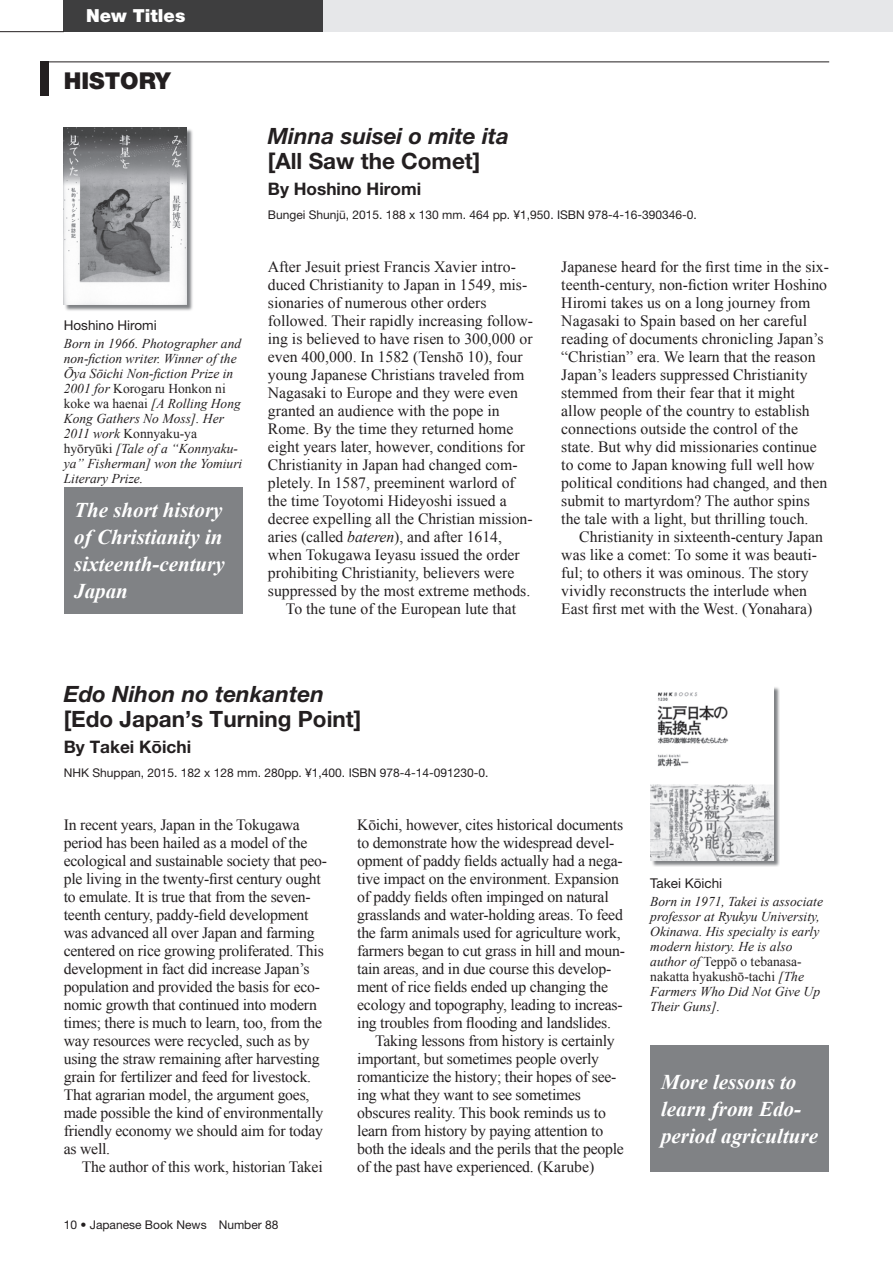
<style>
.page{position:relative;width:893px;height:1263px;background:#fff}
.page>*{position:absolute;margin:0;border:0;box-sizing:border-box;transform-origin:0 0}
.t1{font:900 23.25px "Helvetica Neue LT Pro";color:#231f20}
.t2{font:700 22.5px "Helvetica Neue LT Pro";color:#231f20}
.t3{font:italic 700 22.5px "Helvetica Neue LT Pro";color:#231f20}
.t4{font:italic 700 21px/27px "Times New Roman";color:#fff;text-align:justify}
.t5{font:900 18px "Helvetica Neue LT Pro";color:#fff}
.t6{font:700 17.25px "Helvetica Neue LT Pro";color:#231f20}
.t7{font:15.75px/18px "Times New Roman";letter-spacing:-.015em;color:#231f20}
.t8{font:italic 13.5px/15px "Times New Roman";color:#231f20}
.t9{font:13.5px "Helvetica Neue LT Pro";color:#231f20}
.t10{font:12px "Helvetica Neue LT Pro";color:#231f20}
.s1{font-style:normal}
.s2{font-style:italic}
</style>
<div class="page">
<div style="left:64px;top:0;width:829px;height:32px;background:#e6e7e9"></div>
<div style="left:64px;top:0;width:259px;height:32px;background:#3e3e3f"></div>
<hr style="left:0;top:31px;width:64px;height:1px;background:#231f20">
<div style="left:64px;top:488px;width:178px;height:126px;background:#808285"></div>
<div style="left:40px;top:62px;width:9px;height:34px;background:#231f20"></div>
<hr style="left:40px;top:62px;width:789px;height:1px;background:#231f20">
<div style="left:651px;top:1046px;width:178px;height:126px;background:#808285"></div>
<svg style="left:65px;top:129px;width:128px;height:182px;background:#afb0b2"></svg>
<img style="left:64px;top:128px;width:123px;height:177px">
<svg style="left:651px;top:687px;width:129px;height:180px"></svg>
<img style="left:650px;top:687px;width:123px;height:173px">
<p class="t5" style="left:86px;top:5px;width:101px">New Titles</p>
<h1 class="t1" style="left:64px;top:67px;width:75px">HISTORY</h1>
<p class="t9" style="left:64px;top:317px;width:95px">Hoshino Hiromi</p>
<p class="t8" style="left:64px;top:336px;width:180px">Born in 1966. Photographer and non-fiction writer. Winner of the<br>Ōya Sōichi Non-fiction Prize in<br>2001 for <span class="s1">Korogaru Honkon ni koke wa haenai</span> [A Rolling Hong<br>Kong Gathers No Moss]. Her<br>2011 work <span class="s1">Konnyaku-ya hyōryūki</span> [Tale of a “Konnyaku&shy;ya” Fisherman] won the Yomiuri<br>Literary Prize.</p>
<h3 class="t4" style="left:74px;top:496px;width:152px">The short history of Christianity in sixteenth-century Japan</h3>
<h2 class="t3" style="left:268px;top:122px;width:243px">Minna suisei o mite ita</h2>
<h2 class="t2" style="left:268px;top:147px;width:214px">[All Saw the Comet]</h2>
<p class="t6" style="left:268px;top:178px;width:155px">By Hoshino Hiromi</p>
<p class="t10" style="left:268px;top:207px;width:430px">Bungei Shunjū, 2015. 188 x 130 mm. 464 pp. ¥1,950. ISBN 978-4-16-390346-0.</p>
<p class="t7" style="left:268px;top:257px;width:249px">After Jesuit priest Francis Xavier intro-</p>
<p class="t7" style="left:268px;top:275px;width:261px">duced Christianity to Japan in 1549, mis-</p>
<p class="t7" style="left:268px;top:293px;width:220px">sionaries of numerous other orders</p>
<p class="t7" style="left:268px;top:311px;width:267px">followed. Their rapidly increasing follow-</p>
<p class="t7" style="left:268px;top:329px;width:266px">ing is believed to have risen to 300,000 or</p>
<p class="t7" style="left:268px;top:347px;width:256px">even 400,000. In 1582 (Tenshō 10), four</p>
<p class="t7" style="left:268px;top:365px;width:258px">young Japanese Christians traveled from</p>
<p class="t7" style="left:268px;top:383px;width:252px">Nagasaki to Europe and they were even</p>
<p class="t7" style="left:268px;top:401px;width:233px">granted an audience with the pope in</p>
<p class="t7" style="left:268px;top:419px;width:247px">Rome. By the time they returned home</p>
<p class="t7" style="left:268px;top:437px;width:259px">eight years later, however, conditions for</p>
<p class="t7" style="left:268px;top:455px;width:251px">Christianity in Japan had changed com-</p>
<p class="t7" style="left:268px;top:473px;width:248px">pletely. In 1587, preeminent warlord of</p>
<p class="t7" style="left:268px;top:491px;width:240px">the time Toyotomi Hideyoshi issued a</p>
<p class="t7" style="left:268px;top:509px;width:266px">decree expelling all the Christian mission-</p>
<p class="t7" style="left:268px;top:527px;width:236px">aries (called <span class="s2">bateren</span>), and after 1614,</p>
<p class="t7" style="left:268px;top:545px;width:253px">when Tokugawa Ieyasu issued the order</p>
<p class="t7" style="left:268px;top:563px;width:248px">prohibiting Christianity, believers were</p>
<p class="t7" style="left:268px;top:581px;width:264px">suppressed by the most extreme methods.</p>
<p class="t7" style="left:286px;top:599px;width:232px">To the tune of the European lute that</p>
<p class="t7" style="left:561px;top:257px;width:269px">Japanese heard for the first time in the six&shy;teenth-century, non-fiction writer Hoshino Hiromi takes us on a long journey from Nagasaki to Spain based on her careful reading of documents chronicling Japan’s “Christian” era. We learn that the reason Japan’s leaders suppressed Christianity stemmed from their fear that it might allow people of the country to establish connections outside the control of the state. But why did missionaries continue to come to Japan knowing full well how political conditions had changed, and then submit to martyrdom? The author spins the tale with a light, but thrilling touch.</p>
<p class="t7" style="left:561px;top:527px;width:263px;text-indent:18px">Christianity in sixteenth-century Japan was like a comet: To some it was beauti&shy;ful; to others it was ominous. The story vividly reconstructs the interlude when East first met with the West. (Yonahara)</p>
<h2 class="t3" style="left:64px;top:679px;width:262px">Edo Nihon no tenkanten</h2>
<h2 class="t2" style="left:64px;top:705px;width:299px">[Edo Japan’s Turning Point]</h2>
<p class="t6" style="left:64px;top:736px;width:129px">By Takei Kōichi</p>
<p class="t10" style="left:64px;top:765px;width:426px">NHK Shuppan, 2015. 182 x 128 mm. 280pp. ¥1,400. ISBN 978-4-14-091230-0.</p>
<p class="t7" style="left:64px;top:815px;width:265px">In recent years, Japan in the Tokugawa period has been hailed as a model of the ecological and sustainable society that peo&shy;ple living in the twenty-first century ought to emulate. It is true that from the seven&shy;teenth century, paddy-field development was advanced all over Japan and farming centered on rice growing proliferated. This development in fact did increase Japan’s population and provided the basis for eco&shy;nomic growth that continued into modern times; there is much to learn, too, from the way resources were recycled, such as by using the straw remaining after harvesting grain for fertilizer and feed for livestock.<br>That agrarian model, the argument goes, made possible the kind of environmentally friendly economy we should aim for today as well.</p>
<p class="t7" style="left:82px;top:1157px;width:242px">The author of this work, historian Takei</p>
<p class="t7" style="left:357px;top:815px;width:267px">Kōichi, however, cites historical documents</p>
<p class="t7" style="left:357px;top:833px;width:259px">to demonstrate how the widespread devel-</p>
<p class="t7" style="left:357px;top:851px;width:267px">opment of paddy fields actually had a nega-</p>
<p class="t7" style="left:357px;top:869px;width:263px">tive impact on the environment. Expansion</p>
<p class="t7" style="left:357px;top:887px;width:253px">of paddy fields often impinged on natural</p>
<p class="t7" style="left:357px;top:905px;width:267px">grasslands and water-holding areas. To feed</p>
<p class="t7" style="left:357px;top:923px;width:265px">the farm animals used for agriculture work,</p>
<p class="t7" style="left:357px;top:941px;width:269px">farmers began to cut grass in hill and moun-</p>
<p class="t7" style="left:357px;top:959px;width:256px">tain areas, and in due course this develop-</p>
<p class="t7" style="left:357px;top:977px;width:253px">ment of rice fields ended up changing the</p>
<p class="t7" style="left:357px;top:995px;width:267px">ecology and topography, leading to increas-</p>
<p class="t7" style="left:357px;top:1013px;width:255px">ing troubles from flooding and landslides.</p>
<p class="t7" style="left:375px;top:1031px;width:241px">Taking lessons from history is certainly</p>
<p class="t7" style="left:357px;top:1049px;width:243px">important, but sometimes people overly</p>
<p class="t7" style="left:357px;top:1067px;width:261px">romanticize the history; their hopes of see-</p>
<p class="t7" style="left:357px;top:1085px;width:225px">ing what they want to see sometimes</p>
<p class="t7" style="left:357px;top:1103px;width:250px">obscures reality. This book reminds us to</p>
<p class="t7" style="left:357px;top:1121px;width:248px">learn from history by paying attention to</p>
<p class="t7" style="left:357px;top:1139px;width:268px">both the ideals and the perils that the people</p>
<p class="t7" style="left:357px;top:1157px;width:239px">of the past have experienced. (Karube)</p>
<p class="t10" style="left:64px;top:1218px;width:216px">10 • Japanese Book News Number 88</p>
<p class="t9" style="left:650px;top:875px;width:74px">Takei Kōichi</p>
<p class="t8" style="left:650px;top:893px;width:174px">Born in 1971, Takei is associate professor at Ryukyu University,<br>Okinawa. His specialty is early modern history. He is also author of <span class="s1">Teppō o tebanasa&shy;nakatta hyakushō-tachi</span> [The<br>Farmers Who Did Not Give Up<br>Their Guns].</p>
<h3 class="t4" style="left:661px;top:1067px;width:158px;text-align:left">More lessons to learn from Edo&shy;period agriculture</h3>
</div>
